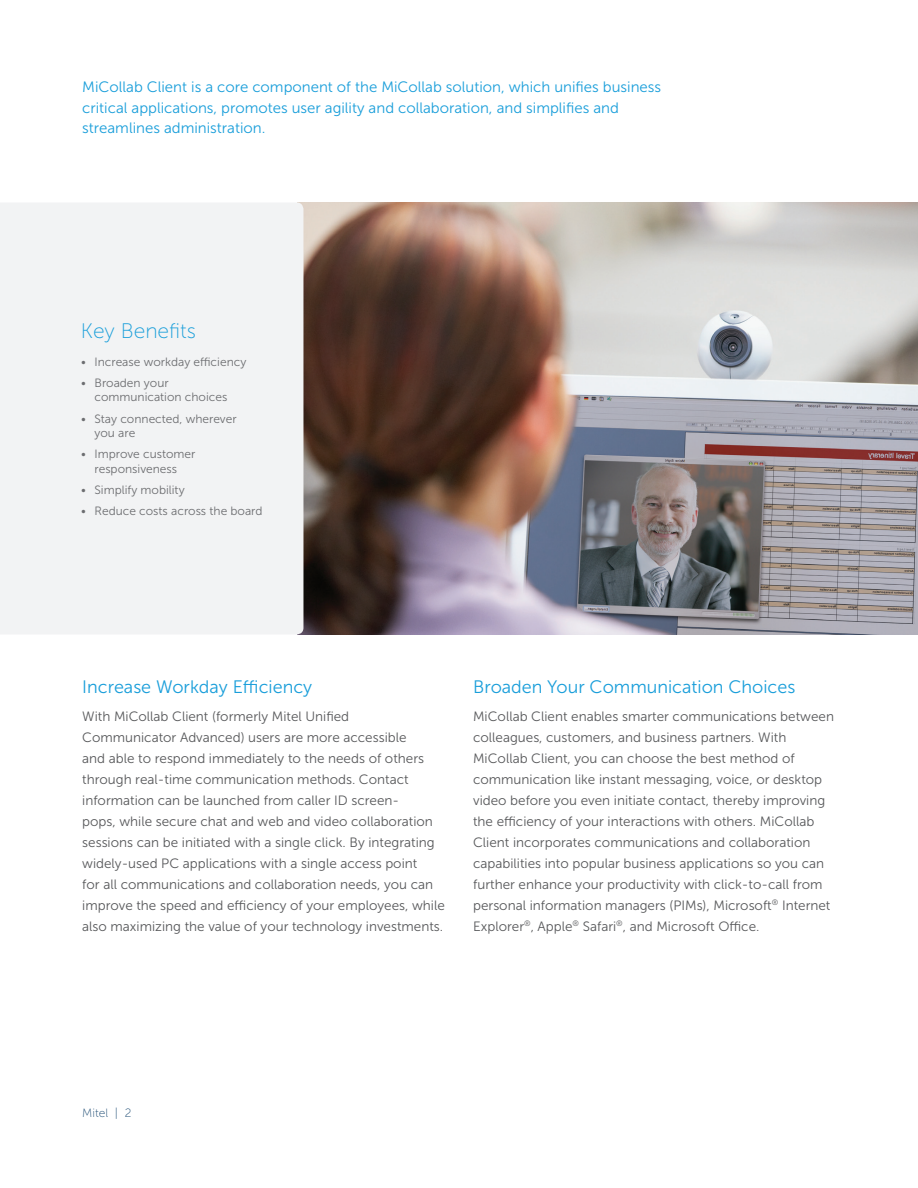
<style>
.page{position:relative;width:918px;height:1188px;background:#fff}
.page>*{position:absolute;margin:0;border:0;box-sizing:border-box;transform-origin:0 0}
.Title_Subhead-Light{font:21px "Museo Sans 100";color:#199eda}
.Body_subhead_1{font:18px "Museo Sans 300";color:#199eda}
.Intro_paragraph{font:15px/20.2px "Museo Sans 300";color:#199eda}
.body_text{font:13.5px/21px "Museo Sans 300";color:#57585a}
.t1{font:12px/14.4px "Museo Sans 300";color:#6c6d70}
.body{font:12px "Museo Sans 100";color:#204e75}
</style>
<div class="page">
<img style="left:303px;top:202px;width:615px;height:432px">
<div style="left:0;top:202px;width:303px;height:432px;background:#f2f3f4"></div>
<p class="Intro_paragraph" style="left:82px;top:77px;width:580px">MiCollab Client is a core component of the MiCollab solution, which unifies business critical applications, promotes user agility and collaboration, and simplifies and streamlines administration.</p>
<p class="Title_Subhead-Light" style="left:81px;top:320px;width:116px">Key Benefits</p>
<p class="t1" style="left:81px;top:355px;width:167px">• Increase workday efficiency</p>
<p class="t1" style="left:94px;top:376px;width:134px;text-indent:-14px">• Broaden your communication choices</p>
<p class="t1" style="left:94px;top:411px;width:144px;text-indent:-14px">• Stay connected, wherever you are</p>
<p class="t1" style="left:81px;top:447px;width:116px;text-align:center">• Improve customer responsiveness</p>
<p class="t1" style="left:81px;top:482px;width:105px">• Simplify mobility</p>
<p class="t1" style="left:81px;top:504px;width:183px">• Reduce costs across the board</p>
<p class="Body_subhead_1" style="left:82px;top:677px;width:231px">Increase Workday Efficiency</p>
<p class="body_text" style="left:82px;top:706px;width:364px">With MiCollab Client (formerly Mitel Unified Communicator Advanced) users are more accessible<br>and able to respond immediately to the needs of others through real-time communication methods. Contact information can be launched from caller ID screen-<br>pops, while secure chat and web and video collaboration sessions can be initiated with a single click. By integrating widely-used PC applications with a single access point<br>for all communications and collaboration needs, you can improve the speed and efficiency of your employees, while also maximizing the value of your technology investments.</p>
<p class="Body_subhead_1" style="left:473px;top:677px;width:324px">Broaden Your Communication Choices</p>
<p class="body_text" style="left:473px;top:706px;width:362px">MiCollab Client enables smarter communications between colleagues, customers, and business partners. With MiCollab Client, you can choose the best method of communication like instant messaging, voice, or desktop video before you even initiate contact, thereby improving the efficiency of your interactions with others. MiCollab Client incorporates communications and collaboration capabilities into popular business applications so you can further enhance your productivity with click-to-call from personal information managers (PIMs), Microsoft<sup>®</sup> Internet Explorer<sup>®</sup>, Apple<sup>®</sup> Safari<sup>®</sup>, and Microsoft Office.</p>
<p class="body" style="left:82px;top:1107px;width:51px">Mitel | 2</p>
</div>
